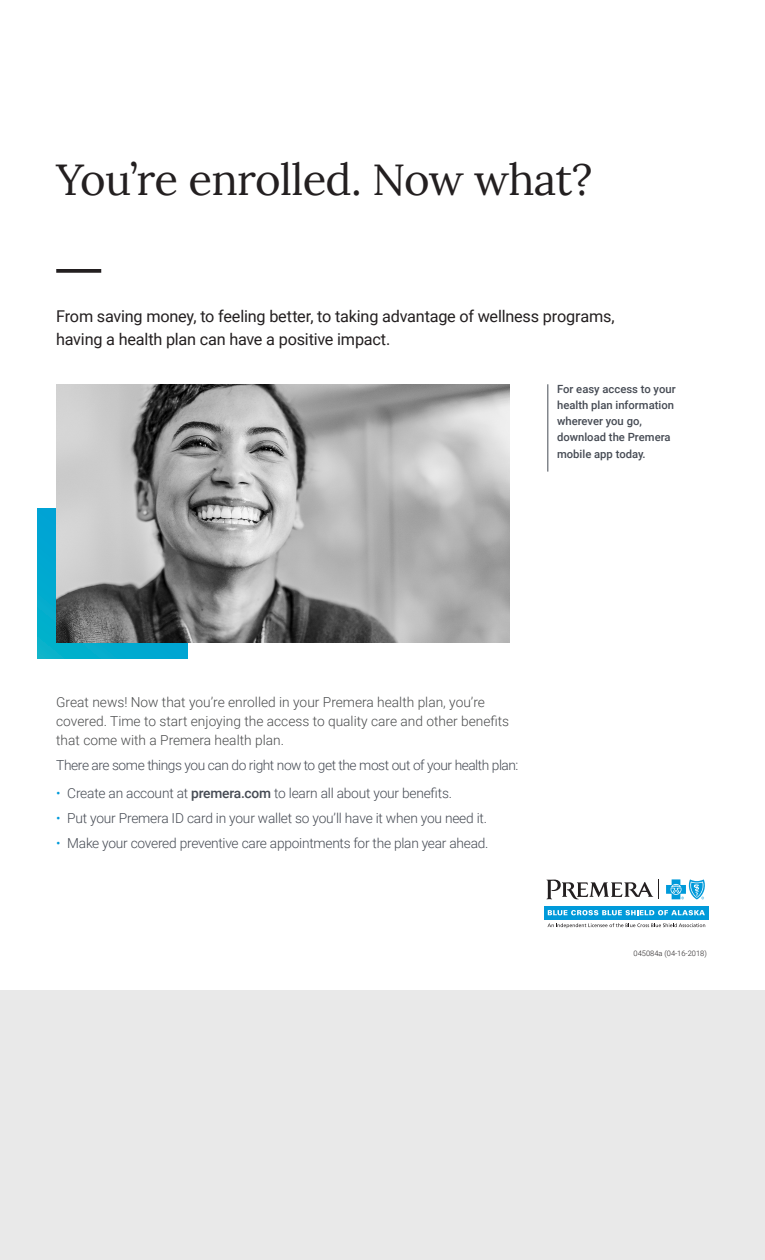
<style>
.page{position:relative;width:765px;height:1260px;background:#fff}
.page>*{position:absolute;margin:0;border:0;box-sizing:border-box;transform-origin:0 0}
.t1{font:43.75px "Lora";letter-spacing:-.015em;color:#231f20}
.t2{font:16.25px/23.8px "Roboto";letter-spacing:-.015em;color:#231f20}
.t3{font:300 13.75px "Roboto";letter-spacing:-.02em;color:#464b54}
.t4{font:300 13.75px/18.8px "Roboto";color:#4b4c4d}
.t5{font:500 11.25px/16.2px "Roboto";color:#464b54}
.t6{font:300 7.5px "Roboto";color:#231f20}
.s1{color:#009ada}
.s2{font-weight:500}
</style>
<div class="page">
<div style="left:0;top:990px;width:765px;height:270px;background:#e9e9e9"></div>
<div style="left:38px;top:509px;width:150px;height:150px;background:#00abd0"></div>
<img style="left:56px;top:384px;width:454px;height:259px">
<svg style="left:56px;top:269px;width:45px;height:4px"></svg>
<div style="left:544px;top:906px;width:165px;height:13px;background:#009ada"></div>
<svg style="left:548px;top:910px;width:157px;height:5px"></svg>
<svg style="left:547px;top:879px;width:112px;height:20px"></svg>
<svg style="left:666px;top:879px;width:39px;height:21px"></svg>
<svg style="left:548px;top:923px;width:157px;height:5px"></svg>
<hr style="left:548px;top:384px;width:1px;height:88px;background:#464b54">
<h1 class="t1" style="left:56px;top:146px;width:538px">You’re enrolled. Now what?</h1>
<p class="t2" style="left:56px;top:303px;width:560px">From saving money, to feeling better, to taking advantage of wellness programs, having a health plan can have a positive impact.</p>
<p class="t5" style="left:557px;top:380px;width:120px">For easy access to your health plan information wherever you go, download the Premera mobile app today.</p>
<p class="t4" style="left:56px;top:692px;width:455px">Great news! Now that you’re enrolled in your Premera health plan, you’re covered. Time to start enjoying the access to quality care and other benefits that come with a Premera health plan.</p>
<p class="t3" style="left:56px;top:756px;width:464px">There are some things you can do right now to get the most out of your health plan:</p>
<p class="t3" style="left:56px;top:783px;width:397px"><span class="s1">•</span> Create an account at <span class="s2">premera.com</span> to learn all about your benefits.</p>
<p class="t3" style="left:56px;top:808px;width:432px"><span class="s1">•</span> Put your Premera ID card in your wallet so you’ll have it when you need it.</p>
<p class="t3" style="left:56px;top:833px;width:434px"><span class="s1">•</span> Make your covered preventive care appointments for the plan year ahead.</p>
<p class="t6" style="left:634px;top:948px;width:75px">045084a (04-16-2018)</p>
</div>
